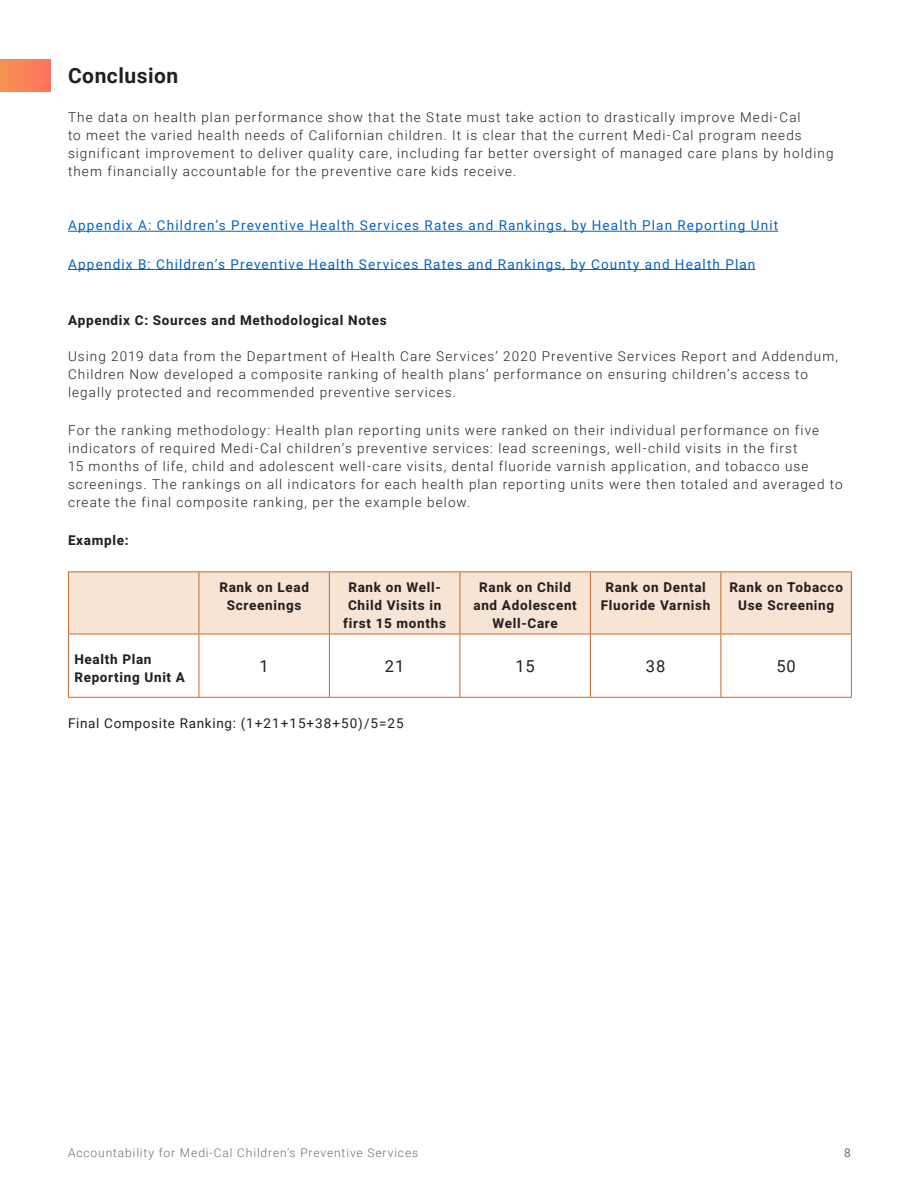
<style>
.page{position:relative;width:918px;height:1188px;background:#fff}
.page>*{position:absolute;margin:0;border:0;box-sizing:border-box;transform-origin:0 0}
.Copy{font:700 21px "Roboto";letter-spacing:.025em;color:#231f20}
.t1{font:16.5px "Roboto";letter-spacing:.05em;color:#231f20}
.Copy-2{font:300 13.5px/18px "Roboto";letter-spacing:.08em;color:#231f20}
.Copy-3{font:700 13.5px/18px "Heebo";letter-spacing:.05em;color:#231f20;text-align:center}
.Copy-4{font:13.5px "Roboto";letter-spacing:.085em;color:#0563c1}
.Copy-5{font:13.5px "Roboto";letter-spacing:.05em;color:#231f20}
.t2{font:300 12px "Roboto";letter-spacing:.075em;color:#6c6d70}
.t3{font:12px "Roboto";color:#6c6d70}
</style>
<div class="page">
<hr style="left:68px;top:231px;width:710px;height:1px;background:#0563c1">
<hr style="left:68px;top:269px;width:687px;height:1px;background:#0563c1">
<div style="left:69px;top:573px;width:782px;height:61px;background:#f7e4d4"></div>
<hr style="left:68px;top:634px;width:1px;height:63px;background:#c96629">
<hr style="left:199px;top:634px;width:1px;height:63px;background:#c96629">
<hr style="left:329px;top:634px;width:1px;height:63px;background:#c96629">
<hr style="left:460px;top:634px;width:1px;height:63px;background:#c96629">
<hr style="left:590px;top:634px;width:1px;height:63px;background:#c96629">
<hr style="left:721px;top:634px;width:1px;height:63px;background:#c96629">
<hr style="left:851px;top:634px;width:1px;height:63px;background:#c96629">
<hr style="left:68px;top:697px;width:131px;height:1px;background:#c96629">
<hr style="left:199px;top:697px;width:130px;height:1px;background:#c96629">
<hr style="left:329px;top:697px;width:131px;height:1px;background:#c96629">
<hr style="left:460px;top:697px;width:130px;height:1px;background:#c96629">
<hr style="left:590px;top:697px;width:131px;height:1px;background:#c96629">
<hr style="left:721px;top:697px;width:131px;height:1px;background:#c96629">
<hr style="left:68px;top:572px;width:131px;height:1px;background:#c96629">
<hr style="left:68px;top:572px;width:1px;height:62px;background:#c96629">
<hr style="left:199px;top:572px;width:130px;height:1px;background:#c96629">
<hr style="left:199px;top:572px;width:1px;height:62px;background:#c96629">
<hr style="left:329px;top:572px;width:131px;height:1px;background:#c96629">
<hr style="left:329px;top:572px;width:1px;height:62px;background:#c96629">
<hr style="left:460px;top:572px;width:130px;height:1px;background:#c96629">
<hr style="left:460px;top:572px;width:1px;height:62px;background:#c96629">
<hr style="left:590px;top:572px;width:131px;height:1px;background:#c96629">
<hr style="left:590px;top:572px;width:1px;height:62px;background:#c96629">
<hr style="left:721px;top:572px;width:131px;height:1px;background:#c96629">
<hr style="left:721px;top:572px;width:1px;height:62px;background:#c96629">
<hr style="left:851px;top:572px;width:1px;height:62px;background:#c96629">
<hr style="left:68px;top:634px;width:131px;height:1px;background:#c96629">
<hr style="left:199px;top:634px;width:130px;height:1px;background:#c96629">
<hr style="left:329px;top:634px;width:131px;height:1px;background:#c96629">
<hr style="left:460px;top:634px;width:130px;height:1px;background:#c96629">
<hr style="left:590px;top:634px;width:131px;height:1px;background:#c96629">
<hr style="left:721px;top:634px;width:131px;height:1px;background:#c96629">
<div style="left:0;top:59px;width:51px;height:33px;background:linear-gradient(to right,#f49351,#ff7261)"></div>
<p class="Copy" style="left:68px;top:61px;width:112px">Conclusion</p>
<p class="Copy-2" style="left:68px;top:107px;width:767px">The data on health plan performance show that the State must take action to drastically improve Medi-Cal<br>to meet the varied health needs of Californian children. It is clear that the current Medi-Cal program needs significant improvement to deliver quality care, including far better oversight of managed care plans by holding them financially accountable for the preventive care kids receive.</p>
<p class="Copy-4" style="left:68px;top:216px;width:712px">Appendix A: Children’s Preventive Health Services Rates and Rankings, by Health Plan Reporting Unit</p>
<p class="Copy-4" style="left:68px;top:254px;width:689px">Appendix B: Children’s Preventive Health Services Rates and Rankings, by County and Health Plan</p>
<p class="Copy-3" style="left:68px;top:311px;width:320px">Appendix C: Sources and Methodological Notes</p>
<p class="Copy-2" style="left:68px;top:346px;width:772px">Using 2019 data from the Department of Health Care Services’ 2020 Preventive Services Report and Addendum,<br>Children Now developed a composite ranking of health plans’ performance on ensuring children’s access to legally protected and recommended preventive services.</p>
<p class="Copy-2" style="left:68px;top:421px;width:776px">For the ranking methodology: Health plan reporting units were ranked on their individual performance on five indicators of required Medi-Cal children’s preventive services: lead screenings, well-child visits in the first<br>15 months of life, child and adolescent well-care visits, dental fluoride varnish application, and tobacco use screenings. The rankings on all indicators for each health plan reporting units were then totaled and averaged to create the final composite ranking, per the example below.</p>
<p class="Copy-3" style="left:68px;top:531px;width:62px">Example:</p>
<p class="Copy-3" style="left:219px;top:578px;width:91px">Rank on Lead<br>Screenings</p>
<p class="Copy-3" style="left:343px;top:578px;width:104px">Rank on Well-<br>Child Visits in first 15 months</p>
<p class="Copy-3" style="left:473px;top:578px;width:105px">Rank on Child and Adolescent<br>Well-Care</p>
<p class="Copy-3" style="left:601px;top:578px;width:111px">Rank on Dental<br>Fluoride Varnish</p>
<p class="Copy-3" style="left:729px;top:578px;width:115px">Rank on Tobacco<br>Use Screening</p>
<p class="Copy-3" style="left:74px;top:650px;width:112px;text-align:left">Health Plan<br>Reporting Unit A</p>
<p class="t1" style="left:260px;top:654px;width:11px">1</p>
<p class="t1" style="left:385px;top:654px;width:21px">21</p>
<p class="t1" style="left:515px;top:654px;width:21px">15</p>
<p class="t1" style="left:646px;top:654px;width:21px">38</p>
<p class="t1" style="left:776px;top:654px;width:21px">50</p>
<p class="Copy-5" style="left:68px;top:714px;width:337px">Final Composite Ranking: (1+21+15+38+50)/5=25</p>
<p class="t2" style="left:68px;top:1144px;width:352px">Accountability for Medi-Cal Children’s Preventive Services</p>
<p class="t3" style="left:844px;top:1144px;width:8px">8</p>
</div>
